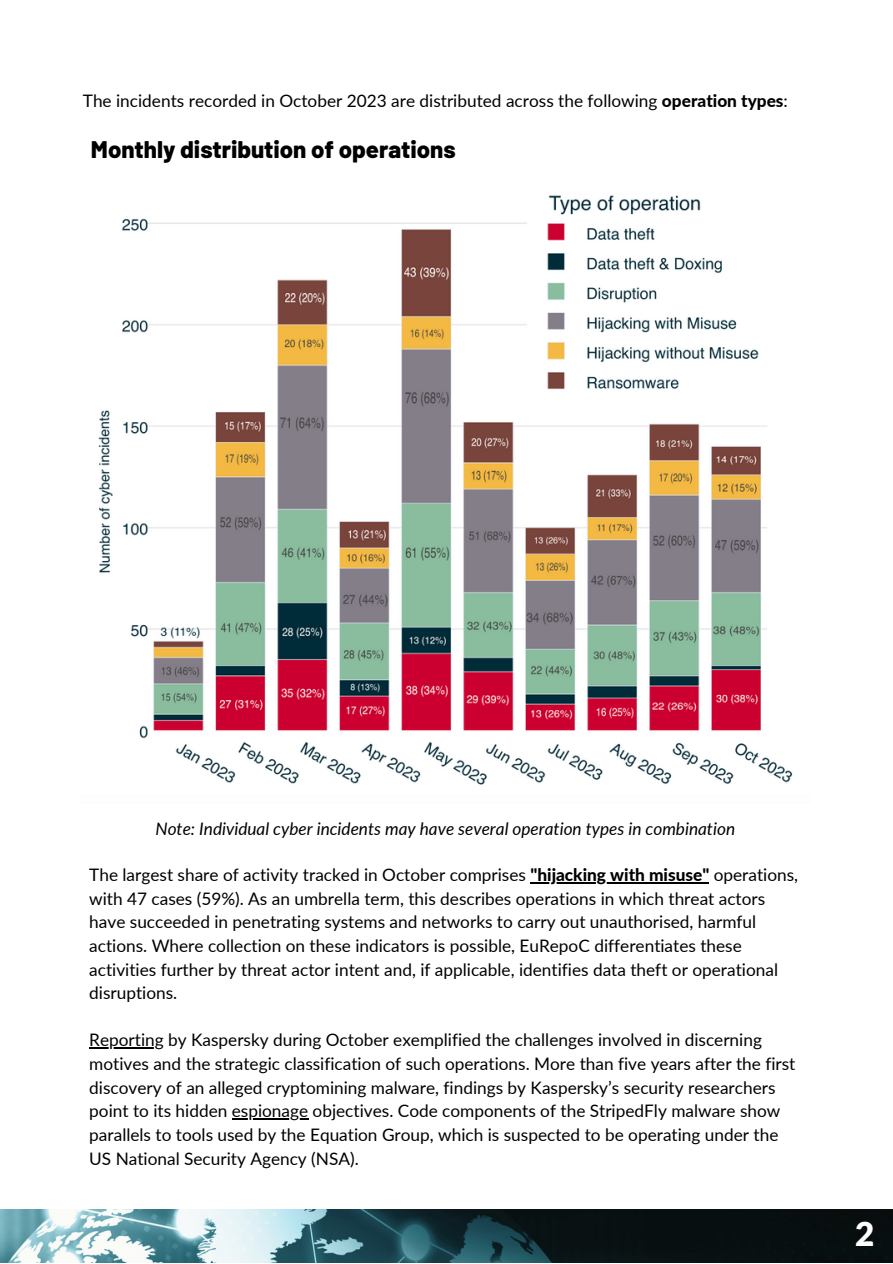
<style>
.page{position:relative;width:893px;height:1264px;background:#fff}
.page>*{position:absolute;margin:0;border:0;box-sizing:border-box;transform-origin:0 0}
.t1{font:900 33.15px "Lato";color:#fff}
.t2{font:800 24px "Barlow";color:#000}
.t3{font:17.25px/23.5px "Lato";color:#000}
.t4{font:italic 17.25px "Lato";color:#000}
.s1{font-weight:800}
</style>
<div class="page">
<img style="left:0;top:1209px;width:892px;height:53px">
<img style="left:98px;top:195px;width:695px;height:590px">
<hr style="left:530px;top:882px;width:179px;height:1px;background:#000">
<hr style="left:89px;top:1047px;width:75px;height:1px;background:#000">
<hr style="left:232px;top:1118px;width:76px;height:1px;background:#000">
<p class="t3" style="left:83px;top:89px;width:706px">The incidents recorded in October 2023 are distributed across the following <span class="s1">operation types</span>:</p>
<p class="t2" style="left:91px;top:134px;width:366px">Monthly distribution of operations</p>
<p class="t4" style="left:155px;top:818px;width:581px">Note: Individual cyber incidents may have several operation types in combination</p>
<p class="t3" style="left:89px;top:862px;width:710px">The largest share of activity tracked in October comprises <span class="s1">"hijacking with misuse"</span> operations, with 47 cases (59%). As an umbrella term, this describes operations in which threat actors have succeeded in penetrating systems and networks to carry out unauthorised, harmful actions. Where collection on these indicators is possible, EuRepoC differentiates these activities further by threat actor intent and, if applicable, identifies data theft or operational disruptions.</p>
<p class="t3" style="left:89px;top:1027px;width:707px">Reporting by Kaspersky during October exemplified the challenges involved in discerning motives and the strategic classification of such operations. More than five years after the first discovery of an alleged cryptomining malware, findings by Kaspersky’s security researchers point to its hidden espionage objectives. Code components of the StripedFly malware show parallels to tools used by the Equation Group, which is suspected to be operating under the US National Security Agency (NSA).</p>
<p class="t1" style="left:855px;top:1213px;width:21px">2</p>
</div>
